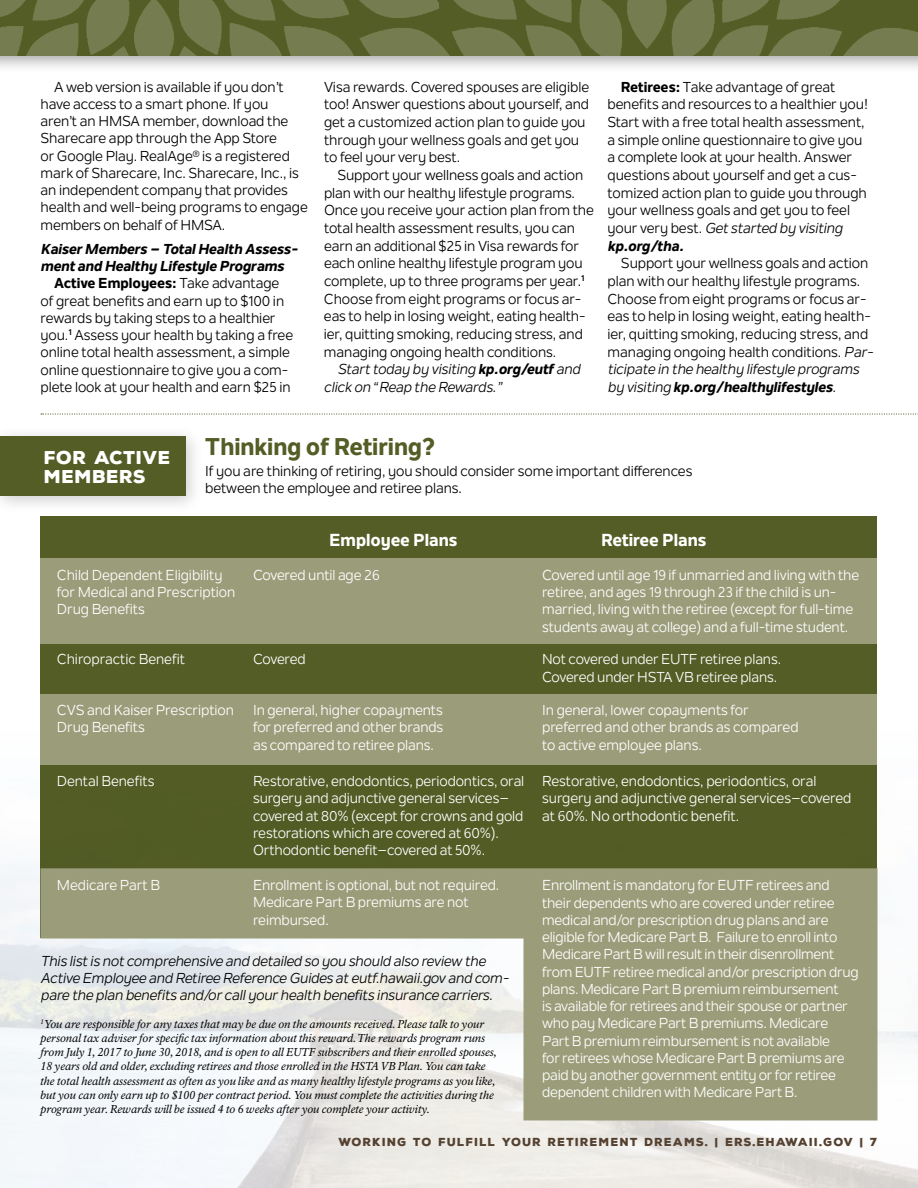
<style>
.page{position:relative;width:918px;height:1188px;background:#fff}
.page>*{position:absolute;margin:0;border:0;box-sizing:border-box;transform-origin:0 0}
.t1{font:800 24px "Nolan Next";letter-spacing:-.005em;color:#545d25}
.t2{font:900 18px/18.6px "Nexa Rust Sans";letter-spacing:.025em;color:#fff}
.t3{font:800 17.25px "Nolan Next";letter-spacing:-.005em;color:#fff}
.t4{font:14.25px/17.7px "Nolan Next";letter-spacing:-.005em;color:#000}
.t5{font:14.25px/17.2px "Nolan Next";letter-spacing:-.015em;color:#fff}
.t6{font:italic 14.25px/17.2px "Nolan Next";letter-spacing:-.005em;color:#000}
.t7{font:italic 800 14.25px "Nolan Next";letter-spacing:-.005em;color:#000}
.t8{font:800 14.25px "Nolan Next";letter-spacing:-.005em;color:#000}
.t9{font:italic 11.25px/14.2px "NPS Rawlinson OT";letter-spacing:-.005em;color:#000}
.t10{font:900 11.25px "Nexa Rust Sans";letter-spacing:.1em;color:#554130}
.s1{font-weight:400}
.s2{font-weight:800}
.s3{font-style:italic}
.s4{font-weight:800;font-style:italic}
</style>
<div class="page">
<div style="left:40px;top:516px;width:838px;height:422px;background:#545d25"></div>
<div style="left:0;top:0;width:918px;height:74px;background:#000;opacity:.4"></div>
<div style="left:0;top:425px;width:204px;height:90px;background:#000;opacity:.2"></div>
<div style="left:0;top:437px;width:185px;height:59px;background:#545d25"></div>
<svg style="left:41px;top:413px;width:877px;height:2px"></svg>
<img style="left:439px;top:0;width:479px;height:55px">
<img style="left:0;top:0;width:439px;height:55px">
<div style="left:40px;top:559px;width:838px;height:85px;background:#9b9d7a"></div>
<div style="left:40px;top:694px;width:838px;height:71px;background:#9b9d7a"></div>
<svg style="left:40px;top:868px;width:838px;height:252px;fill:#9b9d7a"></svg>
<p class="t4" style="left:41px;top:78px;width:269px;line-height:17.2px;text-indent:13px">A web version is available if you don’t have access to a smart phone. If you aren’t an HMSA member, download the Sharecare app through the App Store<br>or Google Play. RealAge® is a registered mark of Sharecare, Inc. Sharecare, Inc., is an independent company that provides health and well-being programs to engage members on behalf of HMSA.</p>
<p class="t7" style="left:41px;top:240px;width:259px">Kaiser Members – Total Health Assess-</p>
<p class="t7" style="left:41px;top:257px;width:245px">ment and Healthy Lifestyle Programs</p>
<p class="t8" style="left:54px;top:275px;width:227px">Active Employees: <span class="s1">Take advantage</span></p>
<p class="t4" style="left:41px;top:292px;width:245px">of great benefits and earn up to $100 in</p>
<p class="t4" style="left:41px;top:309px;width:237px">rewards by taking steps to a healthier</p>
<p class="t4" style="left:41px;top:326px;width:254px">you.<sup>1</sup> Assess your health by taking a free</p>
<p class="t4" style="left:41px;top:344px;width:251px">online total health assessment, a simple</p>
<p class="t4" style="left:41px;top:361px;width:249px">online questionnaire to give you a com-</p>
<p class="t4" style="left:41px;top:378px;width:252px">plete look at your health and earn $25 in</p>
<p class="t4" style="left:324px;top:78px;width:267px">Visa rewards. Covered spouses are eligible too! Answer questions about yourself, and get a customized action plan to guide you through your wellness goals and get you to feel your very best.</p>
<p class="t4" style="left:324px;top:166px;width:272px;text-indent:14px">Support your wellness goals and action plan with our healthy lifestyle programs.<br>Once you receive your action plan from the total health assessment results, you can earn an additional $25 in Visa rewards for each online healthy lifestyle program you complete, up to three programs per year.<sup>1<br></sup>Choose from eight programs or focus ar&shy;eas to help in losing weight, eating health&shy;ier, quitting smoking, reducing stress, and managing ongoing health conditions.</p>
<p class="t6" style="left:324px;top:360px;width:258px;line-height:17.7px;text-indent:13px">Start today by visiting <span class="s2">kp.org/eutf</span> and click on “Reap the Rewards.”</p>
<p class="t4" style="left:608px;top:78px;width:262px;text-indent:13px"><span class="s2">Retirees:</span> Take advantage of great benefits and resources to a healthier you!<br>Start with a free total health assessment, a simple online questionnaire to give you a complete look at your health. Answer questions about yourself and get a cus&shy;tomized action plan to guide you through your wellness goals and get you to feel your very best. <span class="s3">Get started by visiting </span><span class="s4">kp.org/tha.</span></p>
<p class="t4" style="left:608px;top:254px;width:268px;text-indent:13px">Support your wellness goals and action plan with our healthy lifestyle programs.<br>Choose from eight programs or focus ar&shy;eas to help in losing weight, eating health&shy;ier, quitting smoking, reducing stress, and managing ongoing health conditions. <span class="s3">Par&shy;ticipate in the healthy lifestyle programs by visiting</span> <span class="s4">kp.org/healthylifestyles</span><span class="s3">.</span></p>
<p class="t2" style="left:44px;top:449px;width:126px">FOR ACTIVE<br>MEMBERS</p>
<h1 class="t1" style="left:205px;top:432px;width:232px">Thinking of Retiring?</h1>
<p class="t4" style="left:205px;top:463px;width:489px;line-height:17.2px">If you are thinking of retiring, you should consider some important differences between the employee and retiree plans.</p>
<p class="t3" style="left:329px;top:529px;width:130px">Employee Plans</p>
<p class="t3" style="left:601px;top:529px;width:107px">Retiree Plans</p>
<p class="t5" style="left:57px;top:566px;width:180px">Child Dependent Eligibility for Medical and Prescription<br>Drug Benefits</p>
<p class="t5" style="left:57px;top:651px;width:130px">Chiropractic Benefit</p>
<p class="t5" style="left:57px;top:701px;width:179px">CVS and Kaiser Prescription<br>Drug Benefits</p>
<p class="t5" style="left:57px;top:772px;width:99px">Dental Benefits</p>
<p class="t5" style="left:57px;top:877px;width:105px">Medicare Part B</p>
<p class="t5" style="left:253px;top:566px;width:128px">Covered until age 26</p>
<p class="t5" style="left:253px;top:651px;width:54px">Covered</p>
<p class="t5" style="left:253px;top:701px;width:192px;text-align:justify">In general, higher copayments for preferred and other brands as compared to retiree plans.</p>
<p class="t5" style="left:253px;top:772px;width:273px">Restorative, endodontics, periodontics, oral surgery and adjunctive general services– covered at 80% (except for crowns and gold restorations which are covered at 60%).<br>Orthodontic benefit–covered at 50%.</p>
<p class="t5" style="left:253px;top:877px;width:248px">Enrollment is optional, but not required.<br>Medicare Part B premiums are not reimbursed.</p>
<p class="t6" style="left:40px;top:952px;width:470px">This list is not comprehensive and detailed so you should also review the<br>Active Employee and Retiree Reference Guides at eutf.hawaii.gov and com&shy;pare the plan benefits and/or call your health benefits insurance carriers.</p>
<p class="t9" style="left:40px;top:1017px;width:458px"><sup>1</sup>You are responsible for any taxes that may be due on the amounts received. Please talk to your personal tax adviser for specific tax information about this reward. The rewards program runs from July 1, 2017 to June 30, 2018, and is open to all EUTF subscribers and their enrolled spouses, 18 years old and older, excluding retirees and those enrolled in the HSTA VB Plan. You can take the total health assessment as often as you like and as many healthy lifestyle programs as you like, but you can only earn up to $100 per contract period. You must complete the activities during the program year. Rewards will be issued 4 to 6 weeks after you complete your activity.</p>
<p class="t5" style="left:542px;top:566px;width:319px">Covered until age 19 if unmarried and living with the retiree, and ages 19 through 23 if the child is un&shy;married, living with the retiree (except for full-time students away at college) and a full-time student.</p>
<p class="t5" style="left:542px;top:651px;width:241px">Not covered under EUTF retiree plans.<br>Covered under HSTA VB retiree plans.</p>
<p class="t5" style="left:542px;top:702px;width:258px">In general, lower copayments for preferred and other brands as compared to active employee plans.</p>
<p class="t5" style="left:542px;top:772px;width:311px">Restorative, endodontics, periodontics, oral surgery and adjunctive general services–covered at 60%. No orthodontic benefit.</p>
<p class="t5" style="left:542px;top:877px;width:318px">Enrollment is mandatory for EUTF retirees and their dependents who are covered under retiree medical and/or prescription drug plans and are eligible for Medicare Part B. Failure to enroll into Medicare Part B will result in their disenrollment from EUTF retiree medical and/or prescription drug plans. Medicare Part B premium reimbursement<br>is available for retirees and their spouse or partner who pay Medicare Part B premiums. Medicare Part B premium reimbursement is not available<br>for retirees whose Medicare Part B premiums are paid by another government entity or for retiree dependent children with Medicare Part B.</p>
<p class="t10" style="left:338px;top:1134px;width:541px">WORKING TO FULFILL YOUR RETIREMENT DREAMS. | ERS.EHAWAII.GOV | 7</p>
</div>
